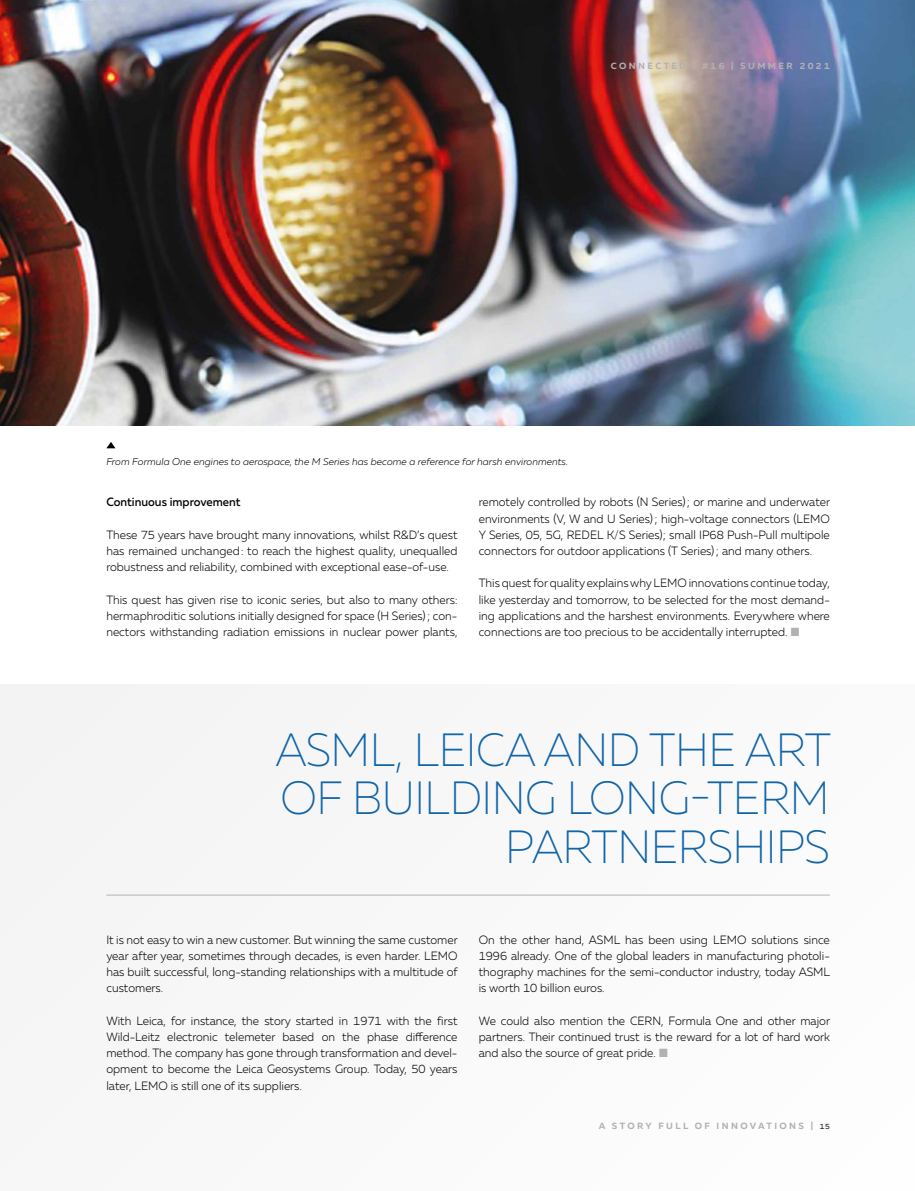
<style>
.page{position:relative;width:915px;height:1191px;background:#fff}
.page>*{position:absolute;margin:0;border:0;box-sizing:border-box;transform-origin:0 0}
.t1{font:200 46.5px/48.6px "Muller";letter-spacing:-.01em;color:#1165a9;text-align:right;scale:.95 1}
.t2{font:300 12px/16.2px "Muller";color:#000;text-align:justify;scale:.95 1}
.t3{font:500 12px "Muller";color:#000;scale:.95 1}
.t4{font:italic 300 9.75px "Muller";color:#000}
.t5{font:700 9px "Muller";letter-spacing:.27em;color:#b2b2b2}
.s1{color:#b2b2b2}
.s2{font-weight:400;font-size:7.5px;color:#000}
</style>
<div class="page">
<img style="left:0;top:0;width:914px;height:425px">
<svg style="left:106px;top:442px;width:9px;height:6px"></svg>
<div style="left:0;top:684px;width:914px;height:507px;background:#f3f3f4"></div>
<hr style="left:106px;top:894px;width:723px;height:1px;background:#b2b2b2">
<p class="t5" style="left:610px;top:60px;width:220px">CONNECTED | #16 | SUMMER 2021</p>
<p class="t4" style="left:106px;top:456px;width:463px">From Formula One engines to aerospace, the M Series has become a reference for harsh environments.</p>
<p class="t3" style="left:106px;top:495px;width:142px">Continuous improvement</p>
<p class="t2" style="left:106px;top:526px;width:371px">These 75 years have brought many innovations, whilst R&amp;D’s quest has remained unchanged: to reach the highest quality, unequalled robustness and reliability, combined with exceptional ease-of-use.</p>
<p class="t2" style="left:106px;top:591px;width:371px">This quest has given rise to iconic series, but also to many others: hermaphroditic solutions initially designed for space (H Series); con&shy;nectors withstanding radiation emissions in nuclear power plants,</p>
<p class="t2" style="left:478px;top:494px;width:371px">remotely controlled by robots (N Series); or marine and underwater environments (V, W and U Series); high-voltage connectors (LEMO Y Series, 05, 5G, REDEL K/S Series); small IP68 Push-Pull multipole connectors for outdoor applications (T Series); and many others.</p>
<p class="t2" style="left:478px;top:575px;width:371px">This quest for quality explains why LEMO innovations continue today, like yesterday and tomorrow, to be selected for the most demand&shy;ing applications and the harshest environments. Everywhere where connections are too precious to be accidentally interrupted. <span class="s1">■</span></p>
<h1 class="t1" style="left:275px;top:725px;width:586px">ASML, LEICA AND THE ART<br>OF BUILDING LONG-TERM<br>PARTNERSHIPS</h1>
<p class="t2" style="left:106px;top:931px;width:371px">It is not easy to win a new customer. But winning the same customer year after year, sometimes through decades, is even harder. LEMO has built successful, long-standing relationships with a multitude of customers.</p>
<p class="t2" style="left:106px;top:1012px;width:371px">With Leica, for instance, the story started in 1971 with the first Wild-Leitz electronic telemeter based on the phase difference method. The company has gone through transformation and devel&shy;opment to become the Leica Geosystems Group. Today, 50 years later, LEMO is still one of its suppliers.</p>
<p class="t2" style="left:478px;top:931px;width:371px">On the other hand, ASML has been using LEMO solutions since 1996 already. One of the global leaders in manufacturing photoli&shy;thography machines for the semi-conductor industry, today ASML is worth 10 billion euros.</p>
<p class="t2" style="left:478px;top:1012px;width:371px">We could also mention the CERN, Formula One and other major partners. Their continued trust is the reward for a lot of hard work and also the source of great pride. <span class="s1">■</span></p>
<p class="t5" style="left:598px;top:1120px;width:232px">A STORY FULL OF INNOVATIONS | <span class="s2">15</span></p>
</div>
